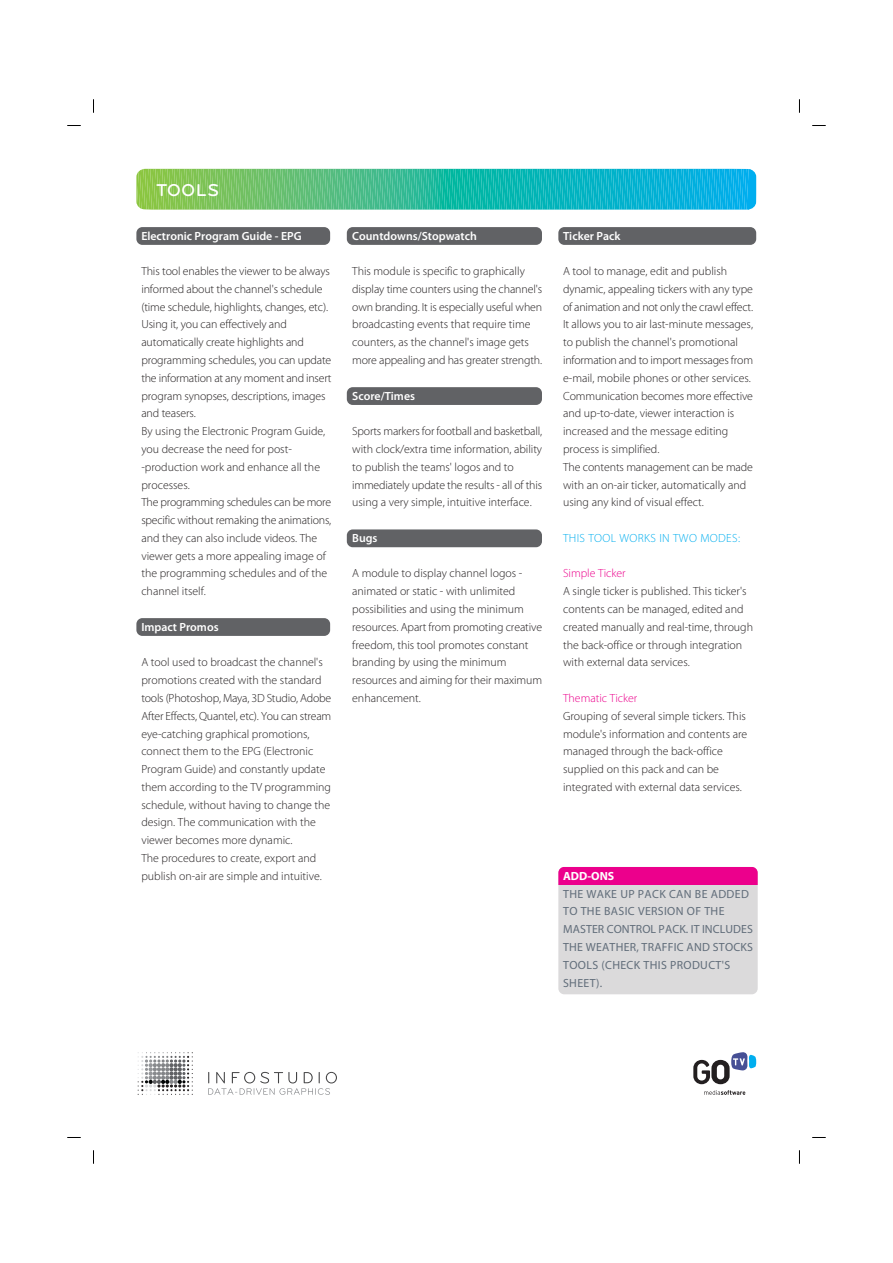
<style>
.page{position:relative;width:893px;height:1263px;background:#fff}
.page>*{position:absolute;margin:0;border:0;box-sizing:border-box;transform-origin:0 0}
.t1{font:500 17.85px "Bryant";letter-spacing:.04em;color:#fff}
.t2{font:300 11.85px/17.9px "Myriad Pro";color:#231f20}
.t3{font:11.85px/17.9px "Myriad Pro";letter-spacing:.03em;color:#616d7a}
.t4{font:600 11.85px "Myriad Pro";color:#fff}
.t5{font:300 11.85px "Myriad Pro";color:#ec008c}
.t6{font:300 11.85px "Myriad Pro";letter-spacing:.03em;color:#00aeef}
.t7{font:700 11.85px "Myriad Pro";color:#fff}
</style>
<div class="page">
<svg style="left:67px;top:1137px;width:14px;height:1px"></svg>
<svg style="left:93px;top:1150px;width:1px;height:14px"></svg>
<svg style="left:67px;top:125px;width:14px;height:1px"></svg>
<svg style="left:93px;top:99px;width:1px;height:14px"></svg>
<svg style="left:812px;top:125px;width:14px;height:1px"></svg>
<svg style="left:799px;top:99px;width:1px;height:14px"></svg>
<svg style="left:812px;top:1137px;width:14px;height:1px"></svg>
<svg style="left:799px;top:1150px;width:1px;height:14px"></svg>
<div style="left:558px;top:867px;width:200px;height:127px;background:#dbdadb;border-radius:6px"></div>
<div style="left:558px;top:867px;width:200px;height:18px;background:#ec008c"></div>
<div style="left:347px;top:387px;width:195px;height:18px;background:#616265;border-radius:6px"></div>
<div style="left:347px;top:529px;width:195px;height:18px;background:#616265;border-radius:6px"></div>
<div style="left:558px;top:227px;width:198px;height:18px;background:#616265;border-radius:6px"></div>
<div style="left:136px;top:618px;width:194px;height:18px;background:#616265;border-radius:6px"></div>
<div style="left:136px;top:227px;width:194px;height:18px;background:#616265;border-radius:6px"></div>
<div style="left:347px;top:227px;width:195px;height:18px;background:#616265;border-radius:6px"></div>
<svg style="left:136px;top:169px;width:620px;height:41px;background:#3dbda2"></svg>
<svg style="left:138px;top:1052px;width:55px;height:43px"></svg>
<svg style="left:208px;top:1072px;width:129px;height:23px"></svg>
<svg style="left:693px;top:1052px;width:63px;height:32px"></svg>
<svg style="left:704px;top:1090px;width:41px;height:5px"></svg>
<h1 class="t1" style="left:156px;top:183px;width:64px">TOOLS</h1>
<p class="t4" style="left:141px;top:231px;width:162px">Electronic Program Guide - EPG</p>
<p class="t2" style="left:141px;top:263px;width:191px">This tool enables the viewer to be always informed about the channel's schedule (time schedule, highlights, changes, etc).<br>Using it, you can effectively and automatically create highlights and programming schedules, you can update the information at any moment and insert program synopses, descriptions, images and teasers.<br>By using the Electronic Program Guide, you decrease the need for post--production work and enhance all the processes.<br>The programming schedules can be more specific without remaking the animations, and they can also include videos. The viewer gets a more appealing image of the programming schedules and of the channel itself.</p>
<p class="t4" style="left:141px;top:622px;width:79px">Impact Promos</p>
<p class="t2" style="left:141px;top:654px;width:191px">A tool used to broadcast the channel's promotions created with the standard tools (Photoshop, Maya, 3D Studio, Adobe After Effects, Quantel, etc). You can stream eye-catching graphical promotions, connect them to the EPG (Electronic Program Guide) and constantly update them according to the TV programming schedule, without having to change the design. The communication with the viewer becomes more dynamic.<br>The procedures to create, export and publish on-air are simple and intuitive.</p>
<p class="t4" style="left:352px;top:231px;width:126px">Countdowns/Stopwatch</p>
<p class="t2" style="left:352px;top:263px;width:191px">This module is specific to graphically display time counters using the channel's own branding. It is especially useful when broadcasting events that require time counters, as the channel's image gets more appealing and has greater strength.</p>
<p class="t4" style="left:352px;top:391px;width:64px">Score/Times</p>
<p class="t2" style="left:352px;top:423px;width:191px">Sports markers for football and basketball, with clock/extra time information, ability to publish the teams' logos and to immediately update the results - all of this using a very simple, intuitive interface.</p>
<p class="t4" style="left:352px;top:533px;width:27px">Bugs</p>
<p class="t2" style="left:352px;top:565px;width:191px">A module to display channel logos - animated or static - with unlimited possibilities and using the minimum resources. Apart from promoting creative freedom, this tool promotes constant branding by using the minimum resources and aiming for their maximum enhancement.</p>
<p class="t4" style="left:563px;top:231px;width:59px">Ticker Pack</p>
<p class="t2" style="left:563px;top:263px;width:191px">A tool to manage, edit and publish dynamic, appealing tickers with any type of animation and not only the crawl effect.<br>It allows you to air last-minute messages, to publish the channel's promotional information and to import messages from e-mail, mobile phones or other services.<br>Communication becomes more effective and up-to-date, viewer interaction is increased and the message editing process is simplified.<br>The contents management can be made with an on-air ticker, automatically and using any kind of visual effect.</p>
<p class="t6" style="left:563px;top:533px;width:178px">THIS TOOL WORKS IN TWO MODES:</p>
<p class="t5" style="left:563px;top:569px;width:64px">Simple Ticker</p>
<p class="t2" style="left:563px;top:583px;width:191px">A single ticker is published. This ticker's contents can be managed, edited and created manually and real-time, through the back-office or through integration with external data services.</p>
<p class="t5" style="left:563px;top:693px;width:76px">Thematic Ticker</p>
<p class="t2" style="left:563px;top:708px;width:186px">Grouping of several simple tickers. This module's information and contents are managed through the back-office supplied on this pack and can be integrated with external data services.</p>
<p class="t7" style="left:563px;top:871px;width:53px">ADD-ONS</p>
<p class="t3" style="left:563px;top:885px;width:191px">THE WAKE UP PACK CAN BE ADDED<br>TO THE BASIC VERSION OF THE<br>MASTER CONTROL PACK. IT INCLUDES<br>THE WEATHER, TRAFFIC AND STOCKS<br>TOOLS (CHECK THIS PRODUCT'S<br>SHEET).</p>
</div>
